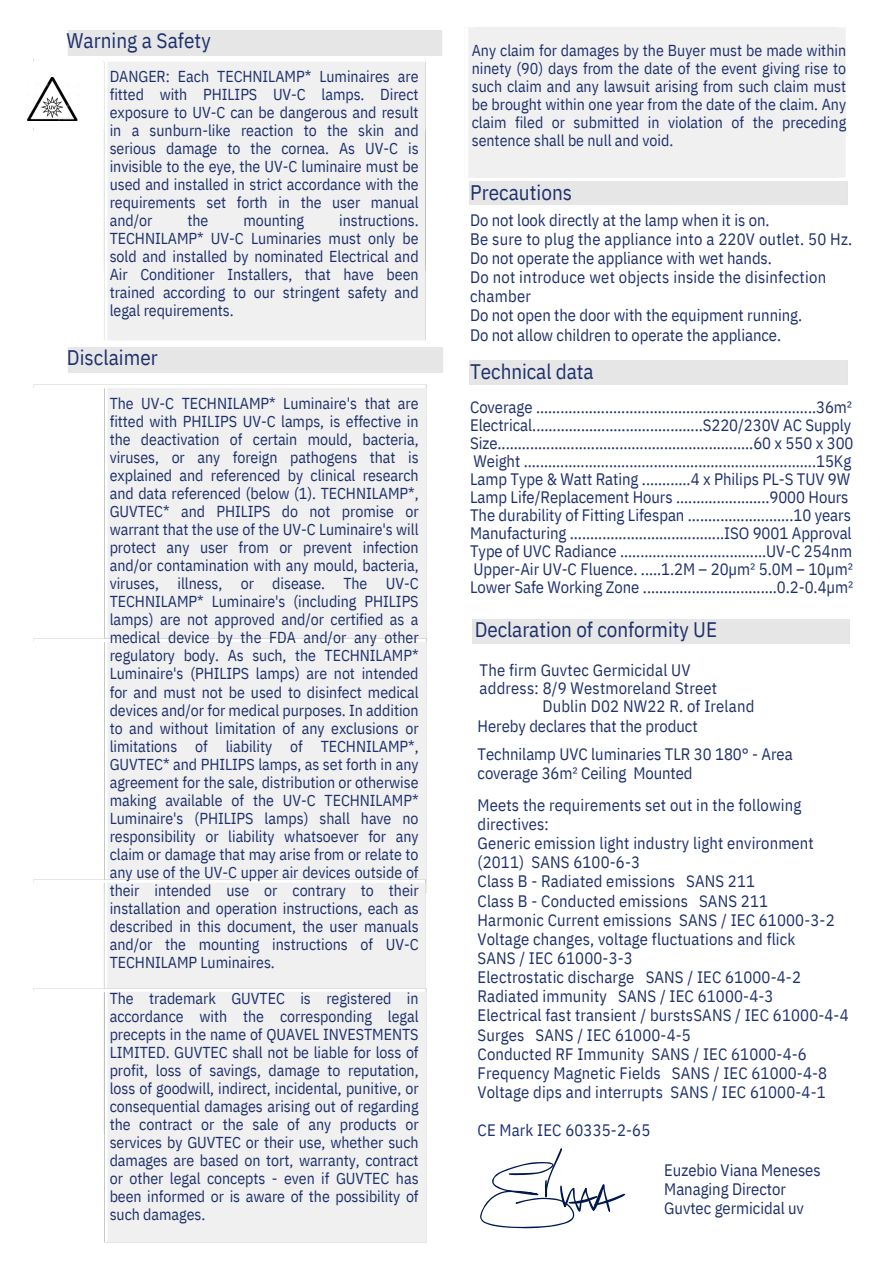
<style>
.page{position:relative;width:894px;height:1264px;background:#fff}
.page>*{position:absolute;margin:0;border:0;box-sizing:border-box;transform-origin:0 0}
.t1{font:21px "IBM Plex Sans Cond";letter-spacing:-.005em;color:#1f316c}
.t2{font:16.5px/19.2px "IBM Plex Sans Cond";letter-spacing:.01em;color:#1f316c}
.t3{font:15.9px/18px "IBM Plex Sans Cond";letter-spacing:-.005em;color:#1f316c;text-align:justify}
</style>
<div class="page">
<svg style="left:480px;top:1148px;width:145px;height:80px"></svg>
<img style="left:27px;top:55px;width:405px;height:223px">
<p class="t1" style="left:66px;top:26px;width:146px">Warning a Safety</p>
<p class="t3" style="left:110px;top:67px;width:310px">DANGER: Each TECHNILAMP* Luminaires are fitted with PHILIPS UV-C lamps. Direct exposure to UV-C can be dangerous and result in a sunburn-like reaction to the skin and serious damage to the cornea. As UV-C is invisible to the eye, the UV-C luminaire must be used and installed in strict accordance with the requirements set forth in the user manual and/or</p>
<p class="t3" style="left:187px;top:211px;width:22px">the</p>
<p class="t3" style="left:243px;top:211px;width:62px">mounting</p>
<p class="t3" style="left:110px;top:211px;width:310px;text-indent:229px">instructions.<br>TECHNILAMP* UV-C Luminaries must only be sold and installed by nominated Electrical and Air Conditioner Installers, that have been trained according to our stringent safety and legal requirements.</p>
<p class="t1" style="left:67px;top:344px;width:92px">Disclaimer</p>
<p class="t3" style="left:110px;top:394px;width:310px">The UV-C TECHNILAMP* Luminaire's that are fitted with PHILIPS UV-C lamps, is effective in the deactivation of certain mould, bacteria, viruses, or any foreign pathogens that is explained and referenced by clinical research and data referenced (below (1). TECHNILAMP*, GUVTEC* and PHILIPS do not promise or warrant that the use of the UV-C Luminaire's will protect any user from or prevent infection and/or contamination with any mould, bacteria, viruses, illness, or disease. The UV-C TECHNILAMP* Luminaire's (including PHILIPS lamps) are not approved and/or certified as a medical device by the FDA and/or any other regulatory body. As such, the TECHNILAMP* Luminaire's (PHILIPS lamps) are not intended for and must not be used to disinfect medical devices and/or for medical purposes. In addition to and without limitation of any exclusions or limitations of liability of TECHNILAMP*, GUVTEC* and PHILIPS lamps, as set forth in any agreement for the sale, distribution or otherwise making available of the UV-C TECHNILAMP* Luminaire's (PHILIPS lamps) shall have no responsibility or liability whatsoever for any claim or damage that may arise from or relate to any use of the UV-C upper air devices outside of their intended use or contrary to their installation and operation instructions, each as described in this document, the user manuals and/or the mounting instructions of UV-C TECHNILAMP Luminaires.</p>
<p class="t3" style="left:110px;top:988px;width:310px">The trademark GUVTEC is registered in accordance with the corresponding legal precepts in the name of QUAVEL INVESTMENTS LIMITED. GUVTEC shall not be liable for loss of profit, loss of savings, damage to reputation, loss of goodwill, indirect, incidental, punitive, or consequential damages arising out of regarding the contract or the sale of any products or services by GUVTEC or their use, whether such damages are based on tort, warranty, contract or other legal concepts - even if GUVTEC has been informed or is aware of the possibility of such damages.</p>
<h1 class="t3" style="left:471px;top:41px;width:376px">Any claim for damages by the Buyer must be made within ninety (90) days from the date of the event giving rise to such claim and any lawsuit arising from such claim must be brought within one year from the date of the claim. Any claim filed or submitted in violation of the preceding sentence shall be null and void.</h1>
<p class="t1" style="left:470px;top:178px;width:103px">Precautions</p>
<h1 class="t2" style="left:470px;top:210px;width:301px">Do not look directly at the lamp when it is on.</h1>
<p class="t2" style="left:470px;top:229px;width:384px">Be sure to plug the appliance into a 220V outlet. 50 Hz.</p>
<p class="t2" style="left:470px;top:248px;width:303px">Do not operate the appliance with wet hands.</p>
<p class="t2" style="left:470px;top:267px;width:357px">Do not introduce wet objects inside the disinfection chamber</p>
<p class="t2" style="left:470px;top:305px;width:333px">Do not open the door with the equipment running.</p>
<p class="t2" style="left:470px;top:325px;width:312px">Do not allow children to operate the appliance.</p>
<p class="t1" style="left:470px;top:357px;width:125px">Technical data</p>
<p class="t2" style="left:470px;top:397px;width:383px">Coverage .....................................................................36m²</p>
<p class="t2" style="left:470px;top:415px;width:382px">Electrical..........................................S220/230V AC Supply</p>
<p class="t2" style="left:470px;top:433px;width:385px">Size...............................................................60 x 550 x 300</p>
<p class="t2" style="left:473px;top:451px;width:379px">Weight ........................................................................15Kg</p>
<p class="t2" style="left:470px;top:469px;width:381px">Lamp Type &amp; Watt Rating ............4 x Philips PL-S TUV 9W</p>
<p class="t2" style="left:470px;top:487px;width:380px">Lamp Life/Replacement Hours .......................9000 Hours</p>
<p class="t2" style="left:470px;top:505px;width:382px">The durability of Fitting Lifespan ..........................10 years</p>
<p class="t2" style="left:470px;top:523px;width:383px">Manufacturing ......................................ISO 9001 Approval</p>
<p class="t2" style="left:470px;top:541px;width:383px">Type of UVC Radiance ....................................UV-C 254nm</p>
<p class="t2" style="left:473px;top:559px;width:381px">Upper-Air UV-C Fluence. .....1.2M – 20µm² 5.0M – 10µm²</p>
<p class="t2" style="left:470px;top:577px;width:384px">Lower Safe Working Zone .................................0.2-0.4µm²</p>
<p class="t1" style="left:474px;top:615px;width:244px">Declaration of conformity UE</p>
<h1 class="t2" style="left:479px;top:660px;width:212px">The firm Guvtec Germicidal UV</h1>
<p class="t2" style="left:479px;top:678px;width:239px">address: 8/9 Westmoreland Street</p>
<p class="t2" style="left:542px;top:696px;width:213px">Dublin D02 NW22 R. of Ireland</p>
<p class="t2" style="left:477px;top:715px;width:221px">Hereby declares that the product</p>
<p class="t2" style="left:477px;top:743px;width:316px">Technilamp UVC luminaries TLR 30 180° - Area coverage 36m² Ceiling Mounted</p>
<h1 class="t2" style="left:477px;top:795px;width:325px">Meets the requirements set out in the following directives:</h1>
<p class="t2" style="left:477px;top:833px;width:338px">Generic emission light industry light environment (2011) SANS 6100-6-3</p>
<p class="t2" style="left:477px;top:871px;width:279px">Class B - Radiated emissions SANS 211</p>
<p class="t2" style="left:477px;top:890px;width:292px">Class B - Conducted emissions SANS 211</p>
<p class="t2" style="left:477px;top:909px;width:358px">Harmonic Current emissions SANS / IEC 61000-3-2</p>
<p class="t2" style="left:477px;top:929px;width:319px">Voltage changes, voltage fluctuations and flick</p>
<h1 class="t2" style="left:477px;top:948px;width:157px">SANS / IEC 61000-3-3</h1>
<p class="t2" style="left:477px;top:967px;width:325px">Electrostatic discharge SANS / IEC 61000-4-2</p>
<p class="t2" style="left:477px;top:986px;width:297px">Radiated immunity SANS / IEC 61000-4-3</p>
<p class="t2" style="left:477px;top:1005px;width:372px">Electrical fast transient / burstsSANS / IEC 61000-4-4</p>
<p class="t2" style="left:477px;top:1024px;width:215px">Surges SANS / IEC 61000-4-5</p>
<p class="t2" style="left:477px;top:1043px;width:331px">Conducted RF Immunity SANS / IEC 61000-4-6</p>
<p class="t2" style="left:477px;top:1062px;width:351px">Frequency Magnetic Fields SANS / IEC 61000-4-8</p>
<p class="t2" style="left:477px;top:1082px;width:349px">Voltage dips and interrupts SANS / IEC 61000-4-1</p>
<p class="t2" style="left:477px;top:1120px;width:174px">CE Mark IEC 60335-2-65</p>
<p class="t2" style="left:664px;top:1160px;width:158px">Euzebio Viana Meneses</p>
<p class="t2" style="left:664px;top:1179px;width:123px">Managing Director</p>
<p class="t2" style="left:664px;top:1198px;width:141px">Guvtec germicidal uv</p>
</div>
